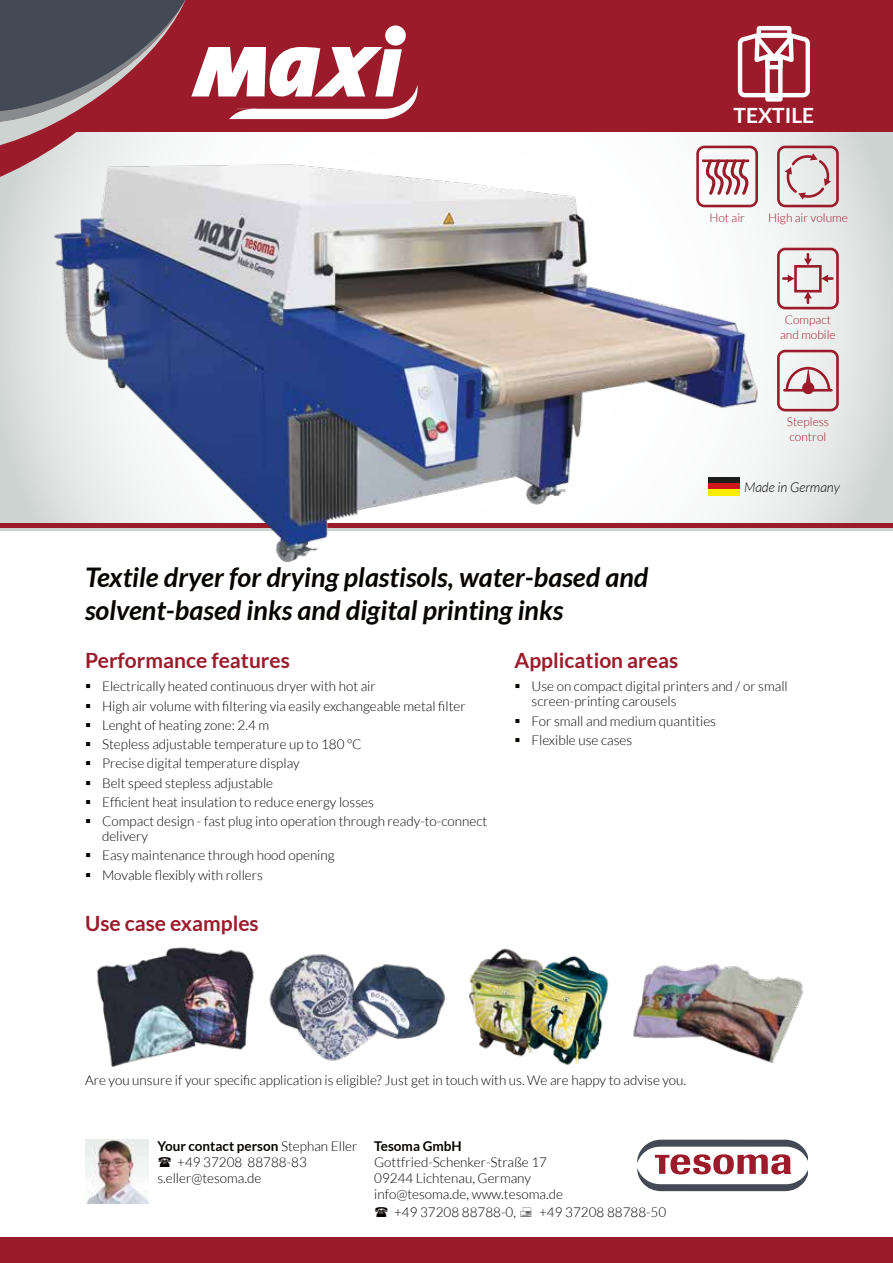
<style>
.page{position:relative;width:893px;height:1263px;background:#fff}
.page>*{position:absolute;margin:0;border:0;box-sizing:border-box;transform-origin:0 0}
.t1{font:italic 700 27px/32.4px "Lato";color:#070300}
.t2{font:700 21px "Lato";color:#9c1b2b}
.t3{font:700 21px "Lato";color:#fff}
.t4{font:300 13.5px/19.2px "Lato";color:#070300}
.t5{font:700 13.5px "Lato";color:#070300}
.t6{font:italic 300 13.5px "Lato";color:#070300}
.t7{font:300 12px/14.4px "Lato";color:#9c1b2b;text-align:center}
.s1{font-weight:300}
</style>
<div class="page">
<div style="left:0;top:1237px;width:893px;height:26px;background:#9c1b2b"></div>
<svg style="left:808px;top:132px;width:85px;height:391px;background:#dde0df"></svg>
<svg style="left:808px;top:527px;width:85px;height:3px"></svg>
<hr style="left:0;top:523px;width:893px;height:4px;background:#9c1b2b">
<svg style="left:638px;top:1140px;width:170px;height:51px"></svg>
<img style="left:85px;top:1140px;width:64px;height:63px">
<img style="left:96px;top:947px;width:158px;height:120px">
<img style="left:269px;top:954px;width:176px;height:107px">
<img style="left:469px;top:948px;width:140px;height:117px">
<img style="left:633px;top:964px;width:170px;height:99px">
<img style="left:0;top:132px;width:808px;height:431px">
<div style="left:696px;top:146px;width:62px;height:61px;border:3px solid #9b1b2b;border-radius:7px"></div>
<svg style="left:699px;top:158px;width:52px;height:38px"></svg>
<hr style="left:702px;top:159px;width:47px;height:3px;background:#9b1b2b">
<div style="left:777px;top:146px;width:62px;height:61px;border:3px solid #9b1b2b;border-radius:7px"></div>
<svg style="left:785px;top:153px;width:46px;height:47px;background:#dccacc"></svg>
<div style="left:777px;top:350px;width:62px;height:61px;border:3px solid #9b1b2b;border-radius:7px"></div>
<svg style="left:784px;top:366px;width:48px;height:27px"></svg>
<div style="left:777px;top:248px;width:62px;height:61px;border:3px solid #9b1b2b;border-radius:7px"></div>
<svg style="left:783px;top:275px;width:11px;height:7px"></svg>
<svg style="left:822px;top:275px;width:10px;height:7px"></svg>
<div style="left:794px;top:265px;width:28px;height:27px;border:3px solid #9b1b2b"></div>
<svg style="left:804px;top:292px;width:8px;height:11px"></svg>
<svg style="left:804px;top:254px;width:8px;height:11px"></svg>
<div style="left:708px;top:477px;width:31px;height:6px;background:#1d1d1b"></div>
<div style="left:708px;top:483px;width:31px;height:7px;background:#cd171a"></div>
<div style="left:708px;top:489px;width:31px;height:7px;background:#ffed00"></div>
<div style="left:0;top:0;width:893px;height:132px;background:#9c1b2b"></div>
<div style="left:738px;top:37px;width:72px;height:60px;border:4px solid #fff;border-radius:5px"></div>
<svg style="left:752px;top:27px;width:44px;height:39px"></svg>
<div style="left:765px;top:57px;width:17px;height:45px;border:4px solid #fff"></div>
<div style="left:765px;top:54px;width:17px;height:15px;border:4px solid #fff"></div>
<div style="left:757px;top:26px;width:34px;height:11px;border:4px solid #fff"></div>
<svg style="left:0;top:0;width:418px;height:181px"></svg>
<h2 class="t3" style="left:733px;top:104px;width:82px">TEXTILE</h2>
<p class="t7" style="left:709px;top:211px;width:37px">Hot air</p>
<p class="t7" style="left:768px;top:211px;width:81px">High air volume</p>
<p class="t7" style="left:780px;top:313px;width:57px">Compact and mobile</p>
<p class="t7" style="left:787px;top:415px;width:44px;text-align:left">Stepless control</p>
<h1 class="t1" style="left:85px;top:562px;width:565px">Textile dryer for drying plastisols, water-based and solvent-based inks and digital printing inks</h1>
<h2 class="t2" style="left:85px;top:648px;width:206px">Performance features</h2>
<h2 class="t2" style="left:514px;top:648px;width:165px">Application areas</h2>
<p class="t6" style="left:744px;top:480px;width:97px">Made in Germany</p>
<p class="t4" style="left:102px;top:677px;width:387px">Electrically heated continuous dryer with hot air<br>High air volume with filtering via easily exchangeable metal filter Lenght of heating zone: 2.4 m<br>Stepless adjustable temperature up to 180 °C<br>Precise digital temperature display<br>Belt speed stepless adjustable<br>Efficient heat insulation to reduce energy losses<br>Compact design - fast plug into operation through ready-to-connect</p>
<p class="t4" style="left:102px;top:827px;width:234px">delivery<br>Easy maintenance through hood opening<br>Movable flexibly with rollers</p>
<h2 class="t2" style="left:85px;top:911px;width:175px">Use case examples</h2>
<p class="t4" style="left:531px;top:679px;width:258px;line-height:15px">Use on compact digital printers and / or small screen-printing carousels</p>
<p class="t4" style="left:531px;top:711px;width:186px">For small and medium quantities<br>Flexible use cases</p>
<p class="t4" style="left:85px;top:1070px;width:603px">Are you unsure if your specific application is eligible? Just get in touch with us. We are happy to advise you.</p>
<p class="t5" style="left:157px;top:1138px;width:202px">Your contact person <span class="s1">Stephan Eller</span></p>
<p class="t4" style="left:177px;top:1152px;width:131px">+49 37208 88788-83</p>
<p class="t4" style="left:157px;top:1168px;width:106px">s.eller@tesoma.de</p>
<p class="t5" style="left:374px;top:1138px;width:89px">Tesoma GmbH</p>
<p class="t4" style="left:374px;top:1154px;width:190px;line-height:16.2px">Gottfried-Schenker-Straße 17<br>09244 Lichtenau, Germany info@tesoma.de, www.tesoma.de</p>
<p class="t4" style="left:394px;top:1203px;width:123px">+49 37208 88788-0,</p>
<p class="t4" style="left:539px;top:1203px;width:129px">+49 37208 88788-50</p>
</div>
